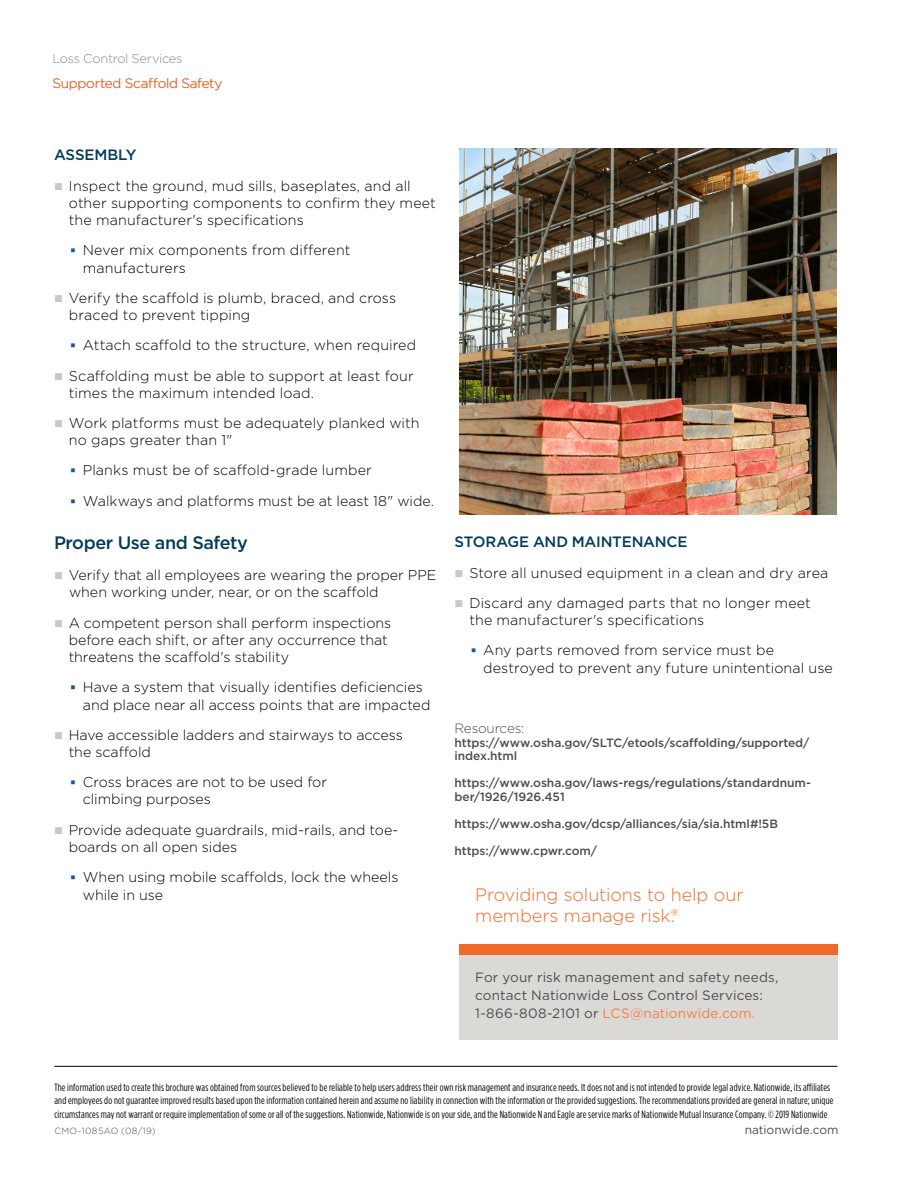
<style>
.page{position:relative;width:918px;height:1188px;background:#fff}
.page>*{position:absolute;margin:0;border:0;box-sizing:border-box;transform-origin:0 0}
.t1{font:300 18px/21px "Gotham";letter-spacing:-.005em;color:#f2682a}
.Subhead__Main{font:500 18px "Gotham";letter-spacing:-.025em;color:#013c5b}
.Subhead__All_caps_BL{font:500 15px "Gotham";letter-spacing:-.015em;color:#013c5b}
.Body_Text{font:300 14.25px/17.2px "Gotham";letter-spacing:.005em;color:#000}
.Body_Text_-_Small_Bu{font:300 14.25px/17.2px "Gotham";color:#000}
.t2{font:13.5px/18px "Gotham";letter-spacing:.01em;color:#4d4d4f}
.t3{font:300 13.5px "Gotham";letter-spacing:-.015em;color:#f2682a}
.Footnote{font:300 13.5px "Gotham";letter-spacing:-.015em;color:#4d4d4f}
.t4{font:300 12.75px "Gotham";letter-spacing:-.02em;color:#8a8a8d}
.Footnote-2{font:500 12px/13.5px "Gotham";letter-spacing:-.01em;color:#4d4d4f}
.t5{font:12px "Gotham";letter-spacing:-.01em;color:#4d4d4f}
.t6{font:10.5px/13.5px "Gotham Condensed";letter-spacing:.015em;color:#000}
.t7{font:300 9px "Gotham";letter-spacing:.045em;color:#4d4d4f}
.s1{color:#cac8c7}
.s2{color:#1657a4}
.s3{color:#f47e44}
</style>
<div class="page">
<hr style="left:54px;top:1066px;width:783px;height:1px;background:#000">
<div style="left:459px;top:944px;width:378px;height:11px;background:#f2682a"></div>
<div style="left:459px;top:955px;width:378px;height:85px;background:#dbd9d6"></div>
<img style="left:459px;top:148px;width:378px;height:367px">
<p class="t4" style="left:53px;top:50px;width:131px">Loss Control Services</p>
<p class="t3" style="left:52px;top:75px;width:172px">Supported Scaffold Safety</p>
<p class="Subhead__All_caps_BL" style="left:54px;top:145px;width:84px">ASSEMBLY</p>
<p class="Body_Text" style="left:69px;top:177px;width:369px;text-indent:-15px"><span class="s1">■</span> Inspect the ground, mud sills, baseplates, and all other supporting components to confirm they meet the manufacturer's specifications</p>
<p class="Body_Text_-_Small_Bu" style="left:83px;top:241px;width:269px;text-indent:-13px"><span class="s2">▪</span> Never mix components from different manufacturers</p>
<p class="Body_Text" style="left:69px;top:289px;width:329px;text-indent:-15px"><span class="s1">■</span> Verify the scaffold is plumb, braced, and cross braced to prevent tipping</p>
<p class="Body_Text_-_Small_Bu" style="left:70px;top:336px;width:348px"><span class="s2">▪</span> Attach scaffold to the structure, when required</p>
<p class="Body_Text" style="left:69px;top:367px;width:346px;text-indent:-15px"><span class="s1">■</span> Scaffolding must be able to support at least four times the maximum intended load.</p>
<p class="Body_Text" style="left:69px;top:414px;width:352px;text-indent:-15px"><span class="s1">■</span> Work platforms must be adequately planked with no gaps greater than 1"</p>
<p class="Body_Text_-_Small_Bu" style="left:70px;top:461px;width:303px"><span class="s2">▪</span> Planks must be of scaffold-grade lumber</p>
<p class="Body_Text_-_Small_Bu" style="left:70px;top:492px;width:365px"><span class="s2">▪</span> Walkways and platforms must be at least 18" wide.</p>
<p class="Subhead__Main" style="left:54px;top:531px;width:195px">Proper Use and Safety</p>
<p class="Body_Text" style="left:69px;top:566px;width:369px;text-indent:-15px"><span class="s1">■</span> Verify that all employees are wearing the proper PPE when working under, near, or on the scaffold</p>
<p class="Body_Text" style="left:69px;top:614px;width:324px;text-indent:-15px"><span class="s1">■</span> A competent person shall perform inspections before each shift, or after any occurrence that threatens the scaffold's stability</p>
<p class="Body_Text_-_Small_Bu" style="left:83px;top:678px;width:349px;text-indent:-13px"><span class="s2">▪</span> Have a system that visually identifies deficiencies and place near all access points that are impacted</p>
<p class="Body_Text" style="left:69px;top:726px;width:336px;text-indent:-15px"><span class="s1">■</span> Have accessible ladders and stairways to access the scaffold</p>
<p class="Body_Text_-_Small_Bu" style="left:83px;top:773px;width:246px;text-indent:-13px"><span class="s2">▪</span> Cross braces are not to be used for climbing purposes</p>
<p class="Body_Text" style="left:69px;top:821px;width:331px;text-indent:-15px"><span class="s1">■</span> Provide adequate guardrails, mid-rails, and toe&shy;boards on all open sides</p>
<p class="Body_Text_-_Small_Bu" style="left:83px;top:868px;width:317px;line-height:18px;text-indent:-13px"><span class="s2">▪</span> When using mobile scaffolds, lock the wheels while in use</p>
<p class="Subhead__All_caps_BL" style="left:454px;top:532px;width:234px">STORAGE AND MAINTENANCE</p>
<p class="Body_Text" style="left:454px;top:564px;width:375px"><span class="s1">■</span> Store all unused equipment in a clean and dry area</p>
<p class="Body_Text" style="left:469px;top:594px;width:343px;text-indent:-15px"><span class="s1">■</span> Discard any damaged parts that no longer meet the manufacturer's specifications</p>
<p class="Body_Text_-_Small_Bu" style="left:483px;top:641px;width:351px;text-indent:-13px"><span class="s2">▪</span> Any parts removed from service must be destroyed to prevent any future unintentional use</p>
<p class="Footnote" style="left:454px;top:720px;width:71px">Resources:</p>
<p class="Footnote-2" style="left:454px;top:735px;width:357px">https://www.osha.gov/SLTC/etools/scaffolding/supported/ index.html</p>
<p class="Footnote-2" style="left:454px;top:776px;width:358px">https://www.osha.gov/laws-regs/regulations/standardnum&shy;ber/1926/1926.451</p>
<p class="Footnote-2" style="left:454px;top:816px;width:325px">https://www.osha.gov/dcsp/alliances/sia/sia.html#!5B</p>
<p class="Footnote-2" style="left:454px;top:843px;width:144px">https://www.cpwr.com/</p>
<p class="t1" style="left:475px;top:884px;width:270px">Providing solutions to help our members manage risk.®</p>
<p class="t2" style="left:475px;top:968px;width:305px">For your risk management and safety needs, contact Nationwide Loss Control Services:<br>1-866-808-2101 or <span class="s3">LCS@nationwide.com.</span></p>
<p class="t6" style="left:54px;top:1080px;width:781px">The information used to create this brochure was obtained from sources believed to be reliable to help users address their own risk management and insurance needs. It does not and is not intended to provide legal advice. Nationwide, its affiliates and employees do not guarantee improved results based upon the information contained herein and assume no liability in connection with the information or the provided suggestions. The recommendations provided are general in nature; unique circumstances may not warrant or require implementation of some or all of the suggestions. Nationwide, Nationwide is on your side, and the Nationwide N and Eagle are service marks of Nationwide Mutual Insurance Company. © 2019 Nationwide</p>
<p class="t7" style="left:54px;top:1125px;width:103px">CMO-1085AO (08/19)</p>
<p class="t5" style="left:745px;top:1122px;width:95px">nationwide.com</p>
</div>
